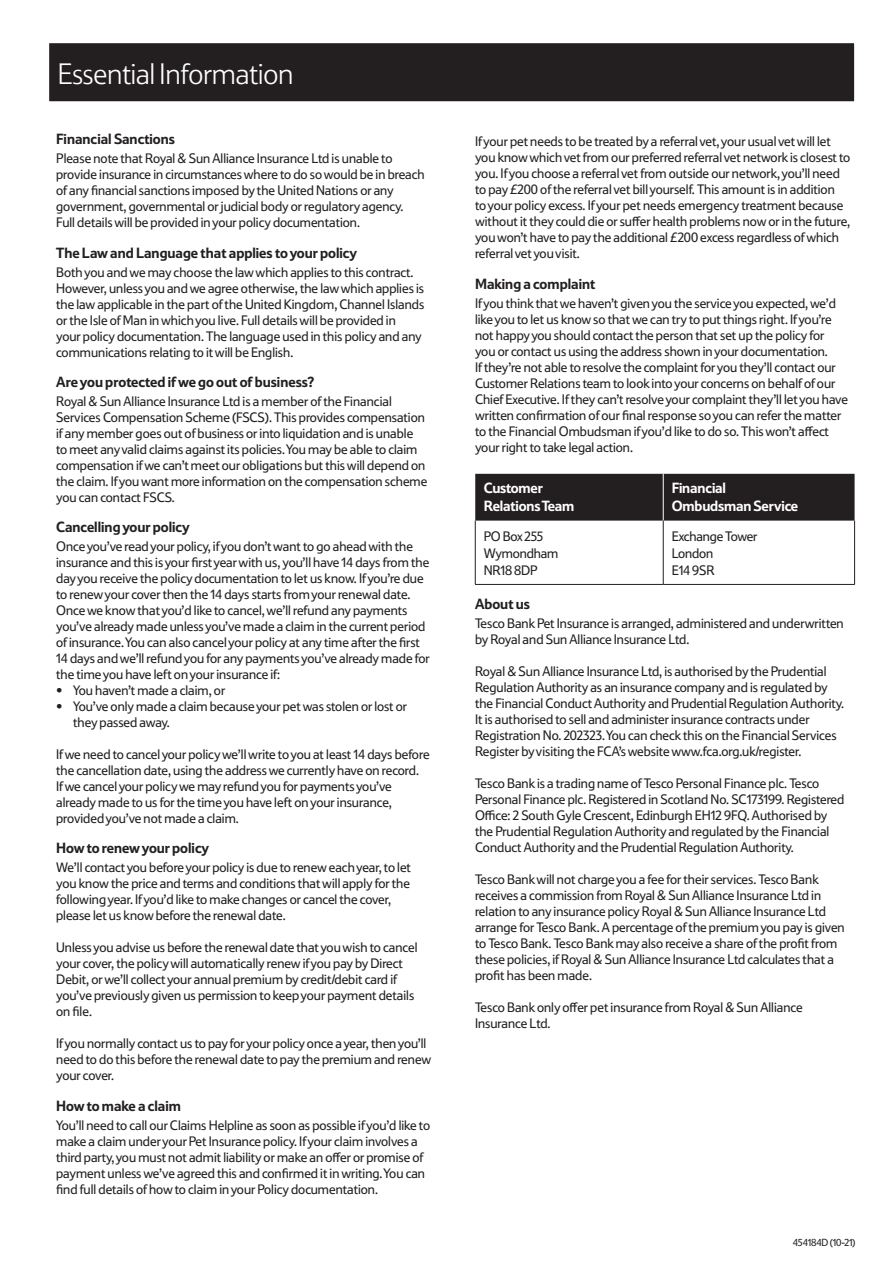
<style>
.page{position:relative;width:894px;height:1262px;background:#fff}
.page>*{position:absolute;margin:0;border:0;box-sizing:border-box;transform-origin:0 0}
.t1{font:30px "Tesco Display Lt";color:#fff}
.t2{font:700 15px "Tesco Display";color:#231f20}
.t3{font:700 15px/18px "Tesco Display";letter-spacing:-.01em;color:#fff}
.t4{font:13.95px/16px "Tesco Display";color:#231f20}
.t5{font:10.5px "Tesco Display";letter-spacing:-.01em;color:#231f20}
</style>
<div class="page">
<div style="left:48px;top:42px;width:807px;height:60px;background:#231f20"></div>
<div style="left:48px;top:42px;width:808px;height:61px;border:2px solid #fff"></div>
<div style="left:475px;top:473px;width:380px;height:47px;background:#231f20"></div>
<hr style="left:475px;top:520px;width:1px;height:64px;background:#231f20">
<hr style="left:854px;top:520px;width:1px;height:64px;background:#231f20">
<hr style="left:475px;top:584px;width:188px;height:1px;background:#231f20">
<hr style="left:663px;top:584px;width:192px;height:1px;background:#231f20">
<hr style="left:663px;top:473px;width:1px;height:47px;background:#fff">
<hr style="left:663px;top:520px;width:1px;height:64px;background:#231f20">
<h1 class="t1" style="left:58px;top:57px;width:237px">Essential Information</h1>
<p class="t2" style="left:56px;top:130px;width:120px">Financial Sanctions</p>
<p class="t4" style="left:56px;top:150px;width:370px">Please note that Royal &amp; Sun Alliance Insurance Ltd is unable to provide insurance in circumstances where to do so would be in breach of any financial sanctions imposed by the United Nations or any government, governmental or judicial body or regulatory agency.<br>Full details will be provided in your policy documentation.</p>
<p class="t2" style="left:56px;top:244px;width:303px">The Law and Language that applies to your policy</p>
<p class="t4" style="left:56px;top:263px;width:370px">Both you and we may choose the law which applies to this contract.<br>However, unless you and we agree otherwise, the law which applies is the law applicable in the part of the United Kingdom, Channel Islands or the Isle of Man in which you live. Full details will be provided in<br>your policy documentation. The language used in this policy and any communications relating to it will be English.</p>
<p class="t2" style="left:56px;top:373px;width:260px">Are you protected if we go out of business?</p>
<p class="t4" style="left:56px;top:393px;width:373px">Royal &amp; Sun Alliance Insurance Ltd is a member of the Financial Services Compensation Scheme (FSCS). This provides compensation if any member goes out of business or into liquidation and is unable to meet any valid claims against its policies. You may be able to claim compensation if we can’t meet our obligations but this will depend on the claim. If you want more information on the compensation scheme you can contact FSCS.</p>
<p class="t2" style="left:56px;top:518px;width:135px">Cancelling your policy</p>
<p class="t4" style="left:56px;top:538px;width:375px">Once you’ve read your policy, if you don’t want to go ahead with the insurance and this is your first year with us, you’ll have 14 days from the day you receive the policy documentation to let us know. If you’re due to renew your cover then the 14 days starts from your renewal date.<br>Once we know that you’d like to cancel, we’ll refund any payments you’ve already made unless you’ve made a claim in the current period of insurance. You can also cancel your policy at any time after the first 14 days and we’ll refund you for any payments you’ve already made for the time you have left on your insurance if:</p>
<p class="t4" style="left:56px;top:682px;width:171px">• You haven’t made a claim, or</p>
<p class="t4" style="left:73px;top:698px;width:336px;text-indent:-17px">• You’ve only made a claim because your pet was stolen or lost or they passed away.</p>
<p class="t4" style="left:56px;top:746px;width:375px">If we need to cancel your policy we’ll write to you at least 14 days before the cancellation date, using the address we currently have on record.<br>If we cancel your policy we may refund you for payments you’ve already made to us for the time you have left on your insurance, provided you’ve not made a claim.</p>
<p class="t2" style="left:56px;top:839px;width:155px">How to renew your policy</p>
<p class="t4" style="left:56px;top:859px;width:356px">We’ll contact you before your policy is due to renew each year, to let you know the price and terms and conditions that will apply for the following year. If you’d like to make changes or cancel the cover, please let us know before the renewal date.</p>
<p class="t4" style="left:56px;top:939px;width:363px">Unless you advise us before the renewal date that you wish to cancel your cover, the policy will automatically renew if you pay by Direct Debit, or we’ll collect your annual premium by credit/debit card if you’ve previously given us permission to keep your payment details on file.</p>
<p class="t4" style="left:56px;top:1035px;width:377px">If you normally contact us to pay for your policy once a year, then you’ll need to do this before the renewal date to pay the premium and renew your cover.</p>
<p class="t2" style="left:56px;top:1096px;width:126px">How to make a claim</p>
<p class="t4" style="left:56px;top:1116px;width:375px">You’ll need to call our Claims Helpline as soon as possible if you’d like to make a claim under your Pet Insurance policy. If your claim involves a third party, you must not admit liability or make an offer or promise of payment unless we’ve agreed this and confirmed it in writing. You can find full details of how to claim in your Policy documentation.</p>
<p class="t4" style="left:475px;top:133px;width:377px">If your pet needs to be treated by a referral vet, your usual vet will let you know which vet from our preferred referral vet network is closest to you. If you choose a referral vet from outside our network, you’ll need to pay £200 of the referral vet bill yourself. This amount is in addition<br>to your policy excess. If your pet needs emergency treatment because without it they could die or suffer health problems now or in the future, you won’t have to pay the additional £200 excess regardless of which referral vet you visit.</p>
<p class="t2" style="left:475px;top:275px;width:122px">Making a complaint</p>
<p class="t4" style="left:475px;top:295px;width:374px">If you think that we haven’t given you the service you expected, we’d like you to let us know so that we can try to put things right. If you’re not happy you should contact the person that set up the policy for you or contact us using the address shown in your documentation.<br>If they’re not able to resolve the complaint for you they’ll contact our Customer Relations team to look into your concerns on behalf of our Chief Executive. If they can’t resolve your complaint they’ll let you have written confirmation of our final response so you can refer the matter to the Financial Ombudsman if you’d like to do so. This won’t affect your right to take legal action.</p>
<p class="t3" style="left:484px;top:479px;width:92px">Customer<br>Relations Team</p>
<p class="t3" style="left:672px;top:479px;width:128px">Financial<br>Ombudsman Service</p>
<p class="t4" style="left:484px;top:528px;width:76px;line-height:16.8px">PO Box 255<br>Wymondham<br>NR18 8DP</p>
<p class="t4" style="left:672px;top:528px;width:87px;line-height:16.8px">Exchange Tower<br>London<br>E14 9SR</p>
<p class="t2" style="left:475px;top:595px;width:57px">About us</p>
<p class="t4" style="left:475px;top:615px;width:370px">Tesco Bank Pet Insurance is arranged, administered and underwritten by Royal and Sun Alliance Insurance Ltd.</p>
<p class="t4" style="left:475px;top:662px;width:370px">Royal &amp; Sun Alliance Insurance Ltd, is authorised by the Prudential Regulation Authority as an insurance company and is regulated by the Financial Conduct Authority and Prudential Regulation Authority.<br>It is authorised to sell and administer insurance contracts under Registration No. 202323. You can check this on the Financial Services Register by visiting the FCA’swebsite www.fca.org.uk/register.</p>
<p class="t4" style="left:475px;top:774px;width:371px">Tesco Bank is a trading name of Tesco Personal Finance plc. Tesco Personal Finance plc. Registered in Scotland No. SC173199. Registered Office: 2 South Gyle Crescent, Edinburgh EH12 9FQ. Authorised by the Prudential Regulation Authority and regulated by the Financial Conduct Authority and the Prudential Regulation Authority.</p>
<p class="t4" style="left:475px;top:870px;width:371px">Tesco Bank will not charge you a fee for their services. Tesco Bank receives a commission from Royal &amp; Sun Alliance Insurance Ltd in relation to any insurance policy Royal &amp; Sun Alliance Insurance Ltd arrange for Tesco Bank. A percentage of the premium you pay is given to Tesco Bank. Tesco Bank may also receive a share of the profit from these policies, if Royal &amp; Sun Alliance Insurance Ltd calculates that a profit has been made.</p>
<p class="t4" style="left:475px;top:998px;width:329px">Tesco Bank only offer pet insurance from Royal &amp; Sun Alliance<br>Insurance Ltd.</p>
<p class="t5" style="left:793px;top:1235px;width:64px">454184D (10-21)</p>
</div>
